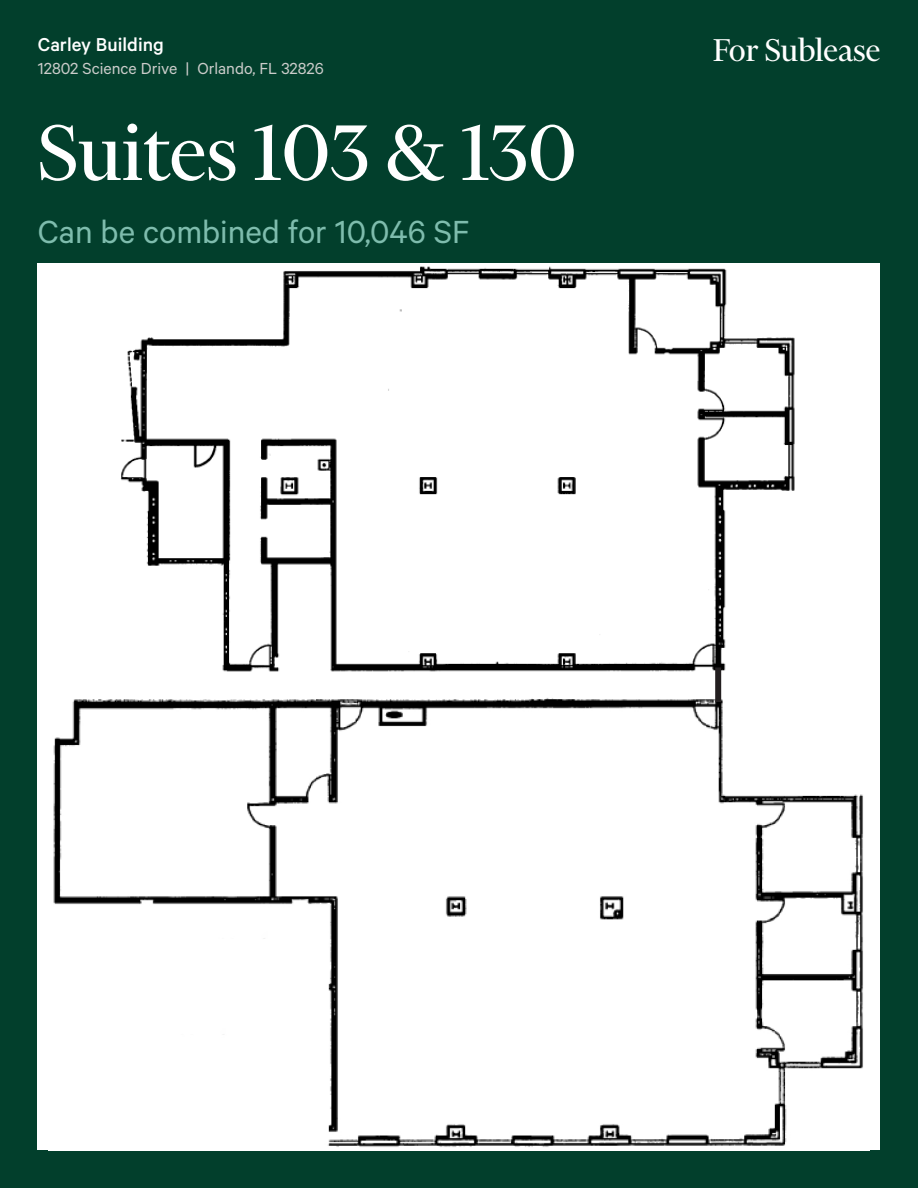
<style>
.page{position:relative;width:918px;height:1188px;background:#023f2c}
.page>*{position:absolute;margin:0;border:0;box-sizing:border-box;transform-origin:0 0}
.Heading_Large{font:90px "Financier Display";color:#fff}
.Subheading_Large{font:36px "Calibre";color:#7ebcad}
.t1{font:36px "Financier Display";color:#fff}
.t2{font:500 21px "Calibre";color:#fff}
.t3{font:18px "Calibre";color:#cbccca}
</style>
<div class="page">
<div style="left:38px;top:264px;width:842px;height:886px;background:#fff"></div>
<img style="left:53px;top:694px;width:810px;height:453px">
<img style="left:120px;top:266px;width:675px;height:407px">
<div style="left:715px;top:667px;width:6px;height:35px;background:#231f20"></div>
<p class="t2" style="left:38px;top:33px;width:128px">Carley Building</p>
<p class="t3" style="left:38px;top:58px;width:288px">12802 Science Drive | Orlando, FL 32826</p>
<p class="Heading_Large" style="left:38px;top:106px;width:540px">Suites 103 &amp; 130</p>
<p class="Subheading_Large" style="left:38px;top:211px;width:433px">Can be combined for 10,046 SF</p>
<p class="t1" style="left:713px;top:32px;width:169px">For Sublease</p>
</div>
